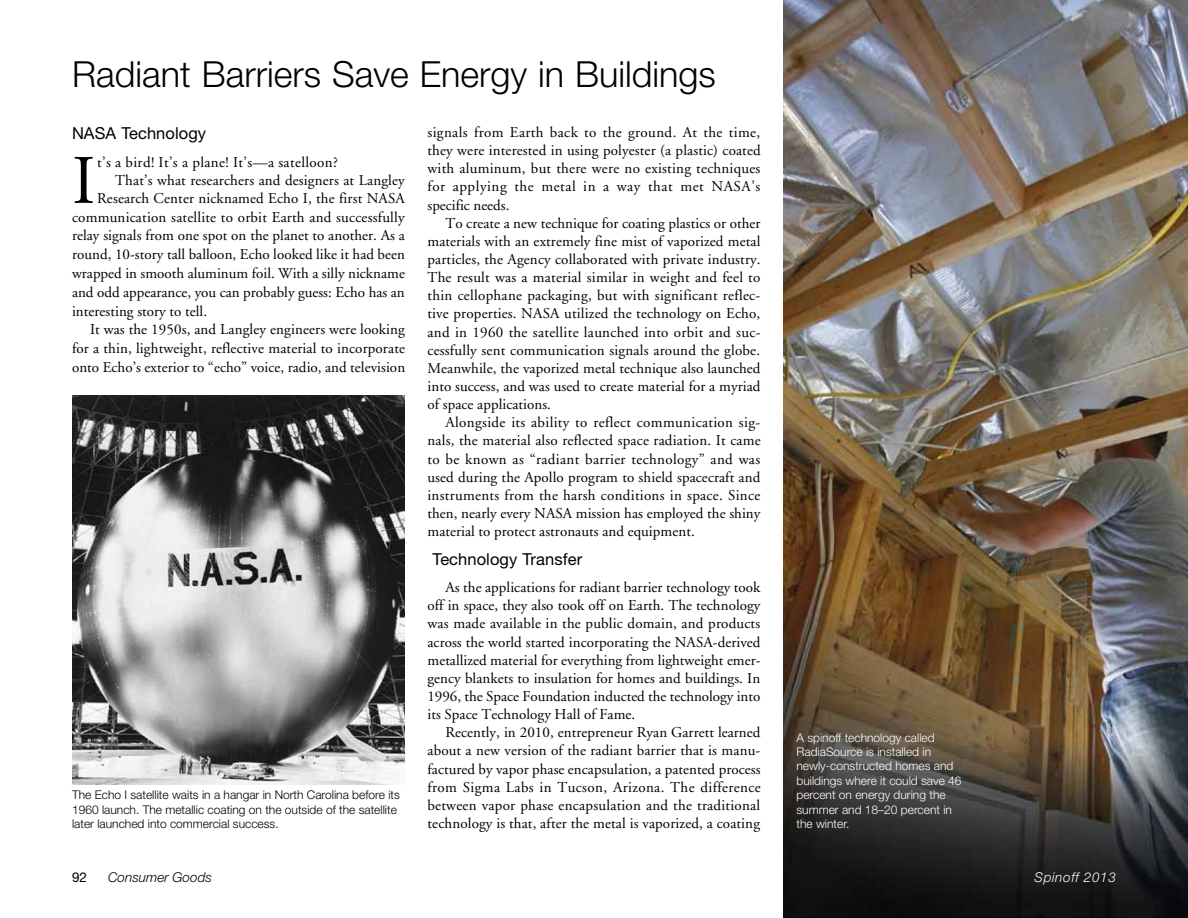
<style>
.page{position:relative;width:1188px;height:918px;background:#fff}
.page>*{position:absolute;margin:0;border:0;box-sizing:border-box;transform-origin:0 0}
.t1{font:69.3px "Adobe Garamond";color:#000}
.t2{font:300 36px "Helvetica Neue";color:#000}
.t3{font:16.5px "Helvetica Neue";letter-spacing:.005em;color:#000}
.t4{font:15px/18.1px "Adobe Garamond";letter-spacing:.005em;color:#000;text-align:justify}
.t5{font:15px "Adobe Garamond";letter-spacing:.025em;color:#000}
.t6{font:italic 300 13.5px "Helvetica Neue";letter-spacing:.005em;color:#000}
.t7{font:italic 300 13.5px "Helvetica Neue";letter-spacing:.05em;color:#fff}
.t8{font:13.5px "Helvetica Neue";color:#000}
.t9{font:300 12px/14.4px "Helvetica Neue";color:#fff}
.t10{font:300 12px/14.4px "Helvetica Neue";color:#000}
</style>
<div class="page">
<img style="left:783px;top:0;width:405px;height:918px">
<img style="left:72px;top:395px;width:333px;height:390px">
<h2 class="t2" style="left:72px;top:52px;width:645px">Radiant Barriers Save Energy in Buildings</h2>
<p class="t3" style="left:72px;top:123px;width:136px">NASA Technology</p>
<h1 class="t1" style="left:72px;top:144px;width:25px">I</h1>
<p class="t5" style="left:97px;top:154px;width:242px">t’s a bird! It’s a plane! It’s—a satelloon?</p>
<p class="t4" style="left:115px;top:171px;width:291px">That’s what researchers and designers at Langley</p>
<p class="t4" style="left:97px;top:189px;width:309px">Research Center nicknamed Echo I, the first NASA</p>
<p class="t4" style="left:72px;top:208px;width:334px">communication satellite to orbit Earth and successfully</p>
<p class="t4" style="left:72px;top:227px;width:334px">relay signals from one spot on the planet to another. As a</p>
<p class="t4" style="left:72px;top:246px;width:335px">round, 10-story tall balloon, Echo looked like it had been</p>
<p class="t4" style="left:72px;top:265px;width:334px">wrapped in smooth aluminum foil. With a silly nickname</p>
<p class="t4" style="left:72px;top:283px;width:334px">and odd appearance, you can probably guess: Echo has an</p>
<p class="t4" style="left:72px;top:302px;width:137px">interesting story to tell.</p>
<p class="t4" style="left:90px;top:321px;width:317px">It was the 1950s, and Langley engineers were looking</p>
<p class="t4" style="left:72px;top:340px;width:335px">for a thin, lightweight, reflective material to incorporate</p>
<p class="t4" style="left:72px;top:358px;width:335px">onto Echo’s exterior to “echo” voice, radio, and television</p>
<p class="t10" style="left:72px;top:787px;width:329px">The Echo I satellite waits in a hangar in North Carolina before its<br>1960 launch. The metallic coating on the outside of the satellite later launched into commercial success.</p>
<p class="t4" style="left:428px;top:123px;width:335px">signals from Earth back to the ground. At the time, they were interested in using polyester (a plastic) coated with aluminum, but there were no existing techniques for applying the metal in a way that met NASA’s specific needs.</p>
<p class="t4" style="left:428px;top:214px;width:335px;text-indent:18px">To create a new technique for coating plastics or other materials with an extremely fine mist of vaporized metal particles, the Agency collaborated with private industry.<br>The result was a material similar in weight and feel to thin cellophane packaging, but with significant reflec&shy;tive properties. NASA utilized the technology on Echo, and in 1960 the satellite launched into orbit and suc&shy;cessfully sent communication signals around the globe.<br>Meanwhile, the vaporized metal technique also launched into success, and was used to create material for a myriad of space applications.</p>
<p class="t4" style="left:428px;top:414px;width:335px;text-indent:18px">Alongside its ability to reflect communication sig&shy;nals, the material also reflected space radiation. It came to be known as “radiant barrier technology” and was used during the Apollo program to shield spacecraft and instruments from the harsh conditions in space. Since then, nearly every NASA mission has employed the shiny material to protect astronauts and equipment.</p>
<p class="t3" style="left:433px;top:549px;width:151px">Technology Transfer</p>
<p class="t4" style="left:428px;top:579px;width:335px;text-indent:18px">As the applications for radiant barrier technology took off in space, they also took off on Earth. The technology was made available in the public domain, and products across the world started incorporating the NASA-derived metallized material for everything from lightweight emer&shy;gency blankets to insulation for homes and buildings. In 1996, the Space Foundation inducted the technology into its Space Technology Hall of Fame.</p>
<p class="t4" style="left:428px;top:724px;width:335px;text-indent:18px">Recently, in 2010, entrepreneur Ryan Garrett learned about a new version of the radiant barrier that is manu&shy;factured by vapor phase encapsulation, a patented process from Sigma Labs in Tucson, Arizona. The difference between vapor phase encapsulation and the traditional technology is that, after the metal is vaporized, a coating</p>
<p class="t9" style="left:796px;top:730px;width:167px">A spinoff technology called<br>RadiaSource is installed in newly-constructed homes and buildings where it could save 46 percent on energy during the summer and 18–20 percent in the winter.</p>
<p class="t8" style="left:72px;top:869px;width:17px">92</p>
<p class="t6" style="left:108px;top:869px;width:106px">Consumer Goods</p>
<p class="t7" style="left:1034px;top:869px;width:83px">Spinoff 2013</p>
</div>
